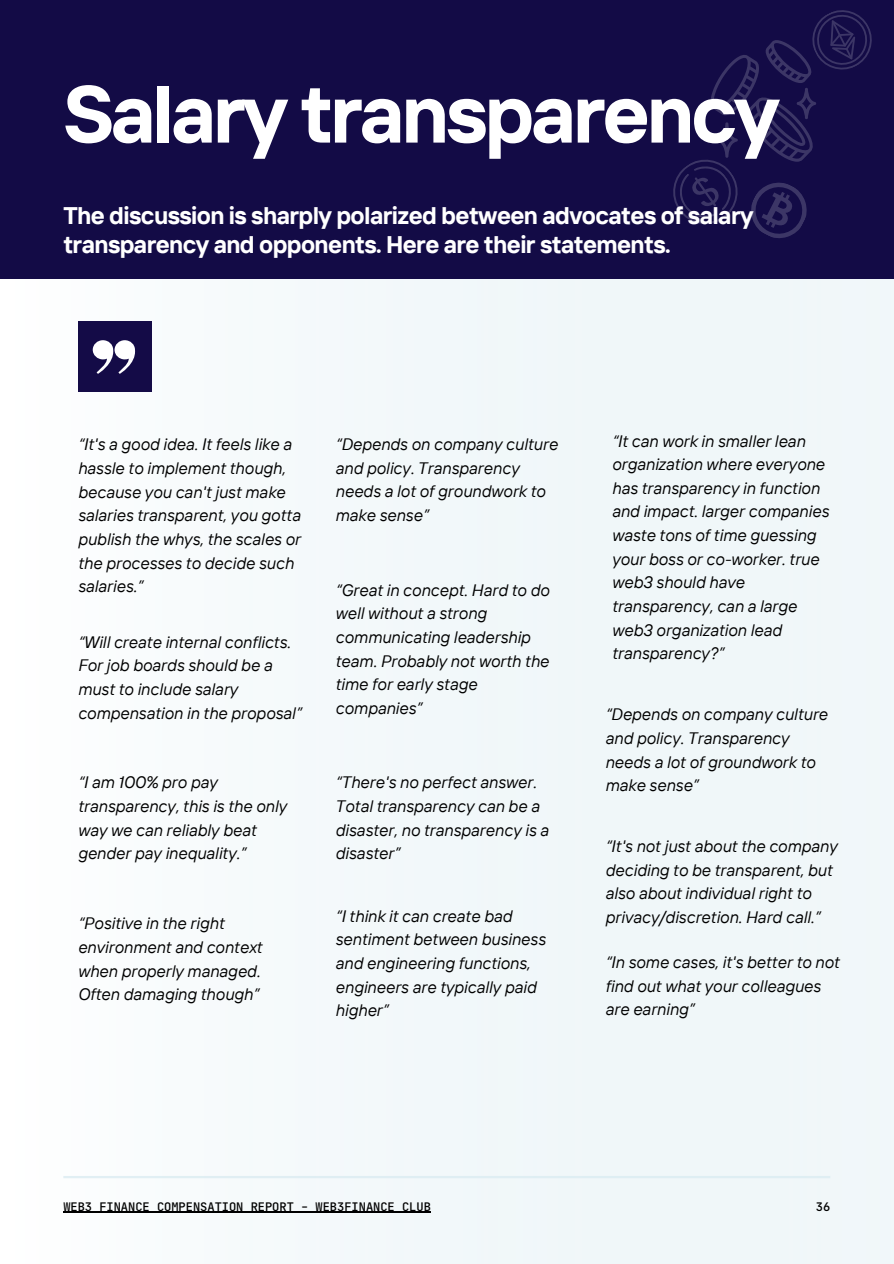
<style>
.page{position:relative;width:894px;height:1264px;background:#fff}
.page>*{position:absolute;margin:0;border:0;box-sizing:border-box;transform-origin:0 0}
.t1{font:700 81px "TT Interphases";letter-spacing:-.04em;color:#fff}
.t2{font:700 24px/28.2px "TT Interphases";letter-spacing:-.025em;color:#fff}
.t3{font:italic 16.5px/23.7px "TT Interphases";color:#000}
.t4{font:500 12px "Jet Brains Mono";color:#000}
</style>
<div class="page">
<div style="left:0;top:0;width:893px;height:1263px;background:#f2f8fa"></div>
<hr style="left:63px;top:276px;width:767px;height:3px;background:#d9ebf1">
<hr style="left:63px;top:1175px;width:767px;height:3px;background:#d9ebf1">
<div style="left:0;top:0;width:893px;height:278px;background:#130b46"></div>
<svg style="left:673px;top:10px;width:199px;height:228px"></svg>
<div style="left:78px;top:321px;width:73px;height:71px;background:#140b47"></div>
<svg style="left:93px;top:340px;width:43px;height:34px"></svg>
<hr style="left:63px;top:1211px;width:252px;height:1px;background:#000">
<hr style="left:315px;top:1211px;width:116px;height:1px;background:#000">
<p class="t1" style="left:63px;top:62px;width:717px">Salary transparency</p>
<p class="t2" style="left:63px;top:201px;width:691px">The discussion is sharply polarized between advocates of salary transparency and opponents. Here are their statements.</p>
<h3 class="t3" style="left:78px;top:432px;width:224px">“It's a good idea. It feels like a hassle to implement though, because you can't just make salaries transparent, you gotta publish the whys, the scales or the processes to decide such salaries.”</h3>
<h3 class="t3" style="left:335px;top:432px;width:224px">“Depends on company culture and policy. Transparency needs a lot of groundwork to make sense”</h3>
<p class="t3" style="left:335px;top:577px;width:215px">“Great in concept. Hard to do well without a strong communicating leadership team. Probably not worth the time for early stage companies”</p>
<h3 class="t3" style="left:78px;top:629px;width:225px">“Will create internal conflicts.<br>For job boards should be a must to include salary compensation in the proposal”</h3>
<h3 class="t3" style="left:78px;top:770px;width:210px">“I am 100% pro pay transparency, this is the only way we can reliably beat gender pay inequality.”</h3>
<h3 class="t3" style="left:78px;top:911px;width:186px">“Positive in the right environment and context when properly managed.<br>Often damaging though”</h3>
<h2 class="t3" style="left:335px;top:770px;width:215px">“There's no perfect answer.<br>Total transparency can be a disaster, no transparency is a disaster”</h2>
<h3 class="t3" style="left:335px;top:903px;width:212px">“I think it can create bad sentiment between business and engineering functions, engineers are typically paid higher”</h3>
<p class="t3" style="left:611px;top:428px;width:218px">“It can work in smaller lean organization where everyone has transparency in function and impact. larger companies waste tons of time guessing your boss or co-worker. true web3 should have transparency, can a large web3 organization lead transparency?”</p>
<p class="t3" style="left:605px;top:702px;width:224px">“Depends on company culture and policy. Transparency needs a lot of groundwork to make sense”</p>
<p class="t3" style="left:605px;top:834px;width:233px">“It's not just about the company deciding to be transparent, but also about individual right to privacy/discretion. Hard call.”</p>
<h3 class="t3" style="left:605px;top:949px;width:236px">“In some cases, it's better to not find out what your colleagues are earning”</h3>
<h3 class="t4" style="left:63px;top:1198px;width:369px">WEB3 FINANCE COMPENSATION REPORT - WEB3FINANCE CLUB</h3>
<h1 class="t4" style="left:815px;top:1198px;width:16px">36</h1>
</div>
